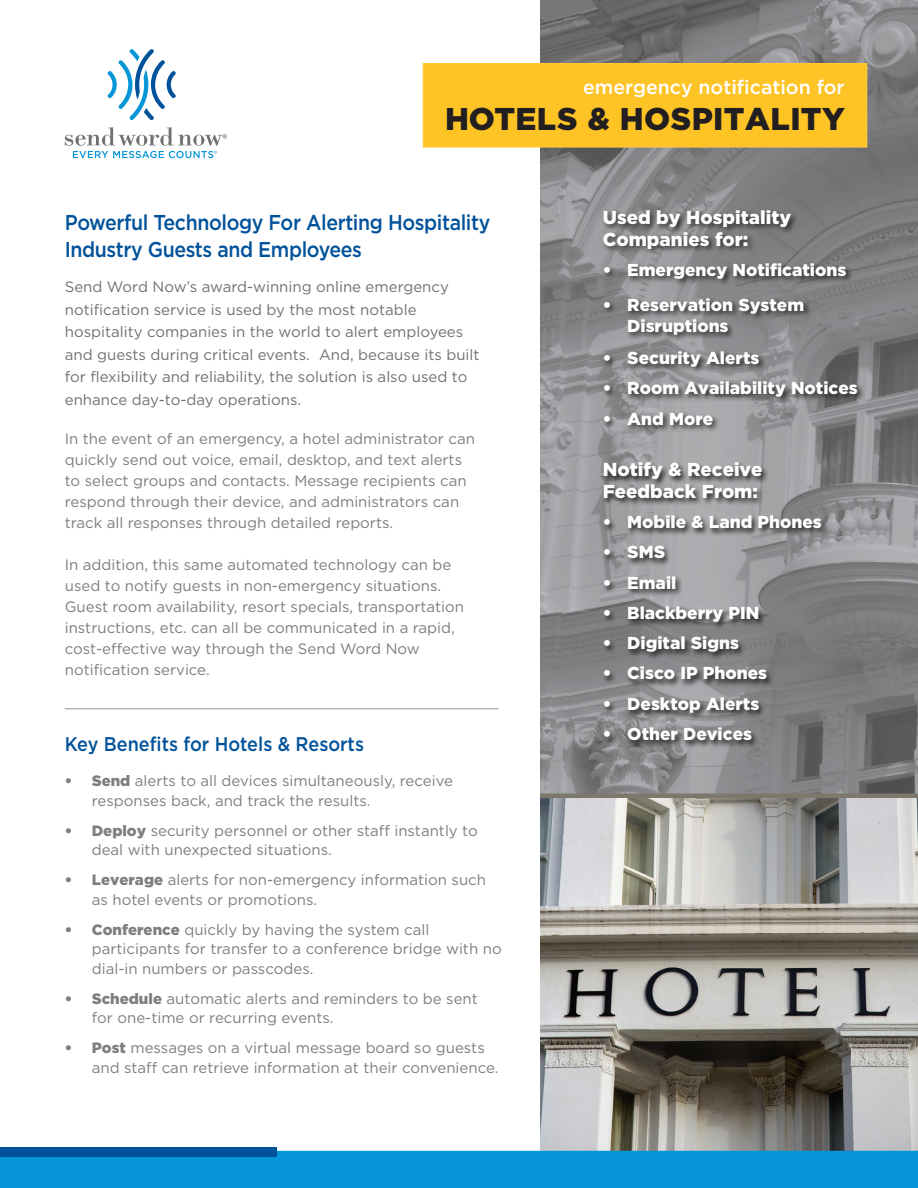
<style>
.page{position:relative;width:918px;height:1188px;background:#fff}
.page>*{position:absolute;margin:0;border:0;box-sizing:border-box;transform-origin:0 0}
.t1{font:900 31.5px "Gotham";letter-spacing:.01em;color:#231f20}
.t2{font:500 21.45px/27px "Gotham";letter-spacing:-.02em;color:#01529a;scale:.91 1}
.t3{font:500 19.8px "Gotham";color:#01529a;scale:.91 1}
.t4{font:500 19.5px "Gotham";color:#fff}
.t5{font:900 18.75px/21.6px "Gotham";color:#fff}
.t6{font:900 17.25px/21.6px "Gotham";color:#fff}
.t7{font:15px/21px "Gotham";color:#7e7d81}
.t8{font:15px/22.5px "Gotham";color:#717074}
.t9{font:12.6px "Myriad Pro";color:#717074}
.t10{font:7.5px "Myriad Pro";color:#0696d7}
.s1{font-weight:900}
</style>
<div class="page">
<svg style="left:108px;top:49px;width:68px;height:71px"></svg>
<svg style="left:65px;top:127px;width:157px;height:31px"></svg>
<hr style="left:65px;top:708px;width:434px;height:2px;background:#b6b4b9">
<img style="left:540px;top:0;width:378px;height:794px">
<div style="left:423px;top:63px;width:444px;height:85px;background:#fec325;border:2px solid #ffc838"></div>
<img style="left:540px;top:798px;width:378px;height:353px">
<div style="left:602px;top:209px;width:263px;height:223px;background:#231f20;opacity:.85"></div>
<div style="left:0;top:1151px;width:918px;height:37px;background:#0696d7"></div>
<div style="left:0;top:1147px;width:276px;height:10px;background:#01529a"></div>
<div style="left:602px;top:461px;width:227px;height:287px;background:#231f20;opacity:.94"></div>
<hr style="left:540px;top:794px;width:378px;height:4px;background:#7d786c">
<h3 class="t4" style="left:583px;top:76px;width:263px">emergency notification for</h3>
<p class="t9" style="left:222px;top:131px;width:7px">®</p>
<p class="t10" style="left:214px;top:149px;width:5px">®</p>
<h1 class="t1" style="left:445px;top:101px;width:401px">HOTELS &amp; HOSPITALITY</h1>
<h2 class="t2" style="left:65px;top:209px;width:469px">Powerful Technology For Alerting Hospitality<br>Industry Guests and Employees</h2>
<p class="t8" style="left:65px;top:275px;width:416px">Send Word Now’s award-winning online emergency notification service is used by the most notable hospitality companies in the world to alert employees and guests during critical events. And, because its built for flexibility and reliability, the solution is also used to enhance day-to-day operations.</p>
<p class="t7" style="left:65px;top:428px;width:412px">In the event of an emergency, a hotel administrator can quickly send out voice, email, desktop, and text alerts to select groups and contacts. Message recipients can respond through their device, and administrators can track all responses through detailed reports.</p>
<p class="t7" style="left:65px;top:554px;width:401px">In addition, this same automated technology can be used to notify guests in non-emergency situations.<br>Guest room availability, resort specials, transportation instructions, etc. can all be communicated in a rapid, cost-effective way through the Send Word Now notification service.</p>
<h3 class="t3" style="left:65px;top:733px;width:330px">Key Benefits for Hotels &amp; Resorts</h3>
<p class="t7" style="left:92px;top:771px;width:363px;line-height:19.5px;text-indent:-27px"><span class="s1">• Send</span> alerts to all devices simultaneously, receive responses back, and track the results.</p>
<p class="t7" style="left:92px;top:821px;width:388px;line-height:19.5px;text-indent:-27px"><span class="s1">• Deploy</span> security personnel or other staff instantly to deal with unexpected situations.</p>
<p class="t7" style="left:92px;top:870px;width:396px;line-height:19.5px;text-indent:-27px"><span class="s1">• Leverage</span> alerts for non-emergency information such as hotel events or promotions.</p>
<p class="t7" style="left:92px;top:920px;width:411px;line-height:19.5px;text-indent:-27px"><span class="s1">• Conference</span> quickly by having the system call participants for transfer to a conference bridge with no dial-in numbers or passcodes.</p>
<p class="t7" style="left:92px;top:989px;width:388px;line-height:19.5px;text-indent:-27px"><span class="s1">• Schedule</span> automatic alerts and reminders to be sent for one-time or recurring events.</p>
<p class="t7" style="left:92px;top:1038px;width:408px;line-height:19.5px;text-indent:-27px"><span class="s1">• Post</span> messages on a virtual message board so guests and staff can retrieve information at their convenience.</p>
<p class="t5" style="left:603px;top:206px;width:190px">Used by Hospitality<br>Companies for:</p>
<p class="t6" style="left:603px;top:259px;width:245px">• Emergency Notifications</p>
<p class="t6" style="left:627px;top:293px;width:178px;text-indent:-24px">• Reservation System<br>Disruptions</p>
<p class="t6" style="left:603px;top:347px;width:158px">• Security Alerts</p>
<p class="t6" style="left:603px;top:377px;width:256px">• Room Availability Notices</p>
<p class="t6" style="left:603px;top:407px;width:112px">• And More</p>
<p class="t5" style="left:603px;top:458px;width:161px">Notify &amp; Receive<br>Feedback From:</p>
<p class="t6" style="left:603px;top:511px;width:221px">• Mobile &amp; Land Phones</p>
<p class="t6" style="left:603px;top:541px;width:64px">• SMS</p>
<p class="t6" style="left:603px;top:571px;width:75px">• Email</p>
<p class="t6" style="left:603px;top:602px;width:158px">• Blackberry PIN</p>
<p class="t6" style="left:603px;top:632px;width:138px">• Digital Signs</p>
<p class="t6" style="left:603px;top:662px;width:166px">• Cisco IP Phones</p>
<p class="t6" style="left:603px;top:692px;width:158px">• Desktop Alerts</p>
<p class="t6" style="left:603px;top:723px;width:151px">• Other Devices</p>
</div>
